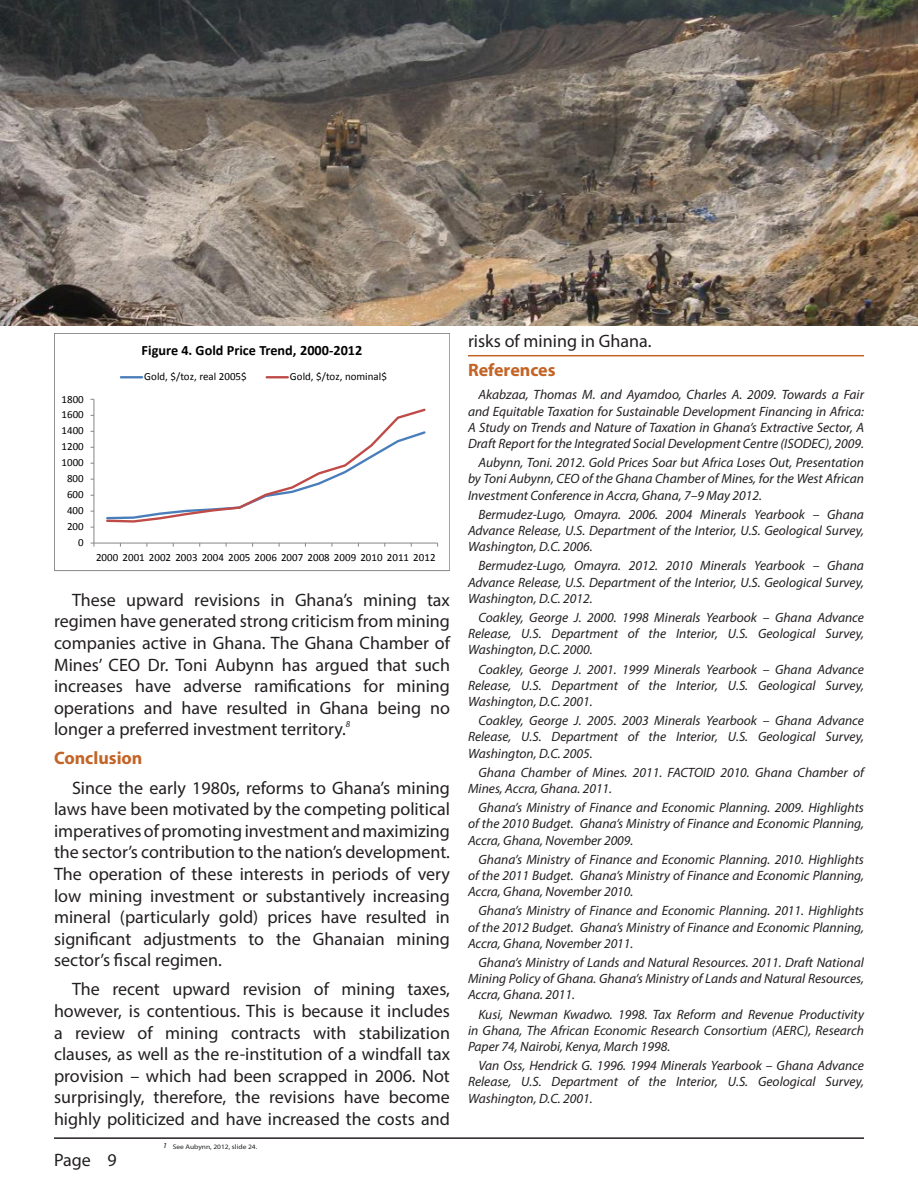
<style>
.page{position:relative;width:918px;height:1188px;background:#fff}
.page>*{position:absolute;margin:0;border:0;box-sizing:border-box;transform-origin:0 0}
.t1{font:18px/21.6px "Myriad Pro";color:#231f20;text-align:justify}
.t2{font:700 18px "Myriad Pro";color:#c36427}
.t3{font:700 14.25px "Calibri";color:#000}
.t4{font:italic 13.5px/16.2px "Myriad Pro";color:#231f20;text-align:justify}
.t5{font:10.95px "Calibri";color:#000}
.t6{font:italic 9px "Myriad Pro";color:#231f20}
.t7{font:italic 7.65px "Myriad Pro";color:#231f20;scale:1.17 1}
.t8{font:6.6px "Myriad Pro";color:#231f20;scale:1.13 1}
</style>
<div class="page">
<hr style="left:94px;top:399px;width:1px;height:144px;background:#868686">
<hr style="left:94px;top:543px;width:344px;height:1px;background:#868686">
<svg style="left:106px;top:408px;width:320px;height:115px"></svg>
<hr style="left:121px;top:376px;width:21px;height:2px;background:#4a7ebb">
<hr style="left:267px;top:376px;width:21px;height:2px;background:#be4b48">
<div style="left:54px;top:333px;width:396px;height:238px;border:1px solid #868686"></div>
<img style="left:0;top:1px;width:918px;height:325px">
<hr style="left:468px;top:355px;width:396px;height:1px;background:#c36427">
<hr style="left:54px;top:1137px;width:810px;height:2px;background:#231f20">
<p class="t5" style="left:62px;top:392px;width:24px">1800</p>
<p class="t5" style="left:62px;top:408px;width:24px">1600</p>
<p class="t5" style="left:62px;top:424px;width:24px">1400</p>
<p class="t5" style="left:62px;top:440px;width:24px">1200</p>
<p class="t5" style="left:62px;top:456px;width:24px">1000</p>
<p class="t5" style="left:67px;top:472px;width:18px">800</p>
<p class="t5" style="left:67px;top:488px;width:18px">600</p>
<p class="t5" style="left:67px;top:504px;width:18px">400</p>
<p class="t5" style="left:67px;top:520px;width:18px">200</p>
<p class="t5" style="left:78px;top:536px;width:7px">0</p>
<p class="t3" style="left:142px;top:341px;width:222px">Figure 4. Gold Price Trend, 2000-2012</p>
<p class="t5" style="left:144px;top:370px;width:104px">Gold, $/toz, real 2005$</p>
<p class="t5" style="left:290px;top:370px;width:99px">Gold, $/toz, nominal$</p>
<p class="t5" style="left:96px;top:550px;width:341px">2000 2001 2002 2003 2004 2005 2006 2007 2008 2009 2010 2011 2012</p>
<p class="t1" style="left:54px;top:589px;width:398px;text-indent:18px">These upward revisions in Ghana’s mining tax regimen have generated strong criticism from mining companies active in Ghana. The Ghana Chamber of Mines’ CEO Dr. Toni Aubynn has argued that such increases have adverse ramifications for mining operations and have resulted in Ghana being no longer a preferred investment territory.</p>
<p class="t2" style="left:54px;top:747px;width:90px">Conclusion</p>
<p class="t1" style="left:54px;top:776px;width:398px;text-indent:18px">Since the early 1980s, reforms to Ghana’s mining laws have been motivated by the competing political imperatives of promoting investment and maximizing the sector’s contribution to the nation’s development.<br>The operation of these interests in periods of very low mining investment or substantively increasing mineral (particularly gold) prices have resulted in significant adjustments to the Ghanaian mining sector’s fiscal regimen.</p>
<p class="t1" style="left:54px;top:978px;width:398px;text-indent:18px">The recent upward revision of mining taxes, however, is contentious. This is because it includes a review of mining contracts with stabilization clauses, as well as the re-institution of a windfall tax provision – which had been scrapped in 2006. Not surprisingly, therefore, the revisions have become highly politicized and have increased the costs and</p>
<p class="t6" style="left:346px;top:718px;width:6px">8</p>
<p class="t1" style="left:54px;top:1149px;width:38px">Page</p>
<p class="t1" style="left:107px;top:1149px;width:11px">9</p>
<p class="t7" style="left:163px;top:1141px;width:5px">1</p>
<p class="t8" style="left:173px;top:1143px;width:76px">See Aubynn, 2012, slide 24.</p>
<p class="t1" style="left:468px;top:329px;width:185px">risks of mining in Ghana.</p>
<p class="t2" style="left:468px;top:358px;width:89px">References</p>
<p class="t4" style="left:468px;top:386px;width:398px;text-indent:10px">Akabzaa, Thomas M. and Ayamdoo, Charles A. 2009. Towards a Fair and Equitable Taxation for Sustainable Development Financing in Africa:<br>A Study on Trends and Nature of Taxation in Ghana’s Extractive Sector, A Draft Report for the Integrated Social Development Centre (ISODEC), 2009.</p>
<p class="t4" style="left:468px;top:454px;width:398px;text-indent:10px">Aubynn, Toni. 2012. Gold Prices Soar but Africa Loses Out, Presentation by Toni Aubynn, CEO of the Ghana Chamber of Mines, for the West African Investment Conference in Accra, Ghana, 7–9 May 2012.</p>
<p class="t4" style="left:468px;top:506px;width:398px;text-indent:10px">Bermudez-Lugo, Omayra. 2006. 2004 Minerals Yearbook – Ghana Advance Release, U.S. Department of the Interior, U.S. Geological Survey, Washington, D.C. 2006.</p>
<p class="t4" style="left:468px;top:557px;width:398px;text-indent:10px">Bermudez-Lugo, Omayra. 2012. 2010 Minerals Yearbook – Ghana Advance Release, U.S. Department of the Interior, U.S. Geological Survey, Washington, D.C. 2012.</p>
<p class="t4" style="left:468px;top:609px;width:398px;text-indent:10px">Coakley, George J. 2000. 1998 Minerals Yearbook – Ghana Advance Release, U.S. Department of the Interior, U.S. Geological Survey, Washington, D.C. 2000.</p>
<p class="t4" style="left:468px;top:661px;width:398px;text-indent:10px">Coakley, George J. 2001. 1999 Minerals Yearbook – Ghana Advance Release, U.S. Department of the Interior, U.S. Geological Survey, Washington, D.C. 2001.</p>
<p class="t4" style="left:468px;top:712px;width:398px;text-indent:10px">Coakley, George J. 2005. 2003 Minerals Yearbook – Ghana Advance Release, U.S. Department of the Interior, U.S. Geological Survey, Washington, D.C. 2005.</p>
<p class="t4" style="left:468px;top:764px;width:397px;text-indent:10px">Ghana Chamber of Mines. 2011. FACTOID 2010. Ghana Chamber of<br>Mines, Accra, Ghana. 2011.</p>
<p class="t4" style="left:468px;top:799px;width:398px;text-indent:10px">Ghana’s Ministry of Finance and Economic Planning. 2009. Highlights of the 2010 Budget. Ghana’s Ministry of Finance and Economic Planning, Accra, Ghana, November 2009.</p>
<p class="t4" style="left:468px;top:851px;width:398px;text-indent:10px">Ghana’s Ministry of Finance and Economic Planning. 2010. Highlights of the 2011 Budget. Ghana’s Ministry of Finance and Economic Planning, Accra, Ghana, November 2010.</p>
<p class="t4" style="left:468px;top:902px;width:398px;text-indent:10px">Ghana’s Ministry of Finance and Economic Planning. 2011. Highlights of the 2012 Budget. Ghana’s Ministry of Finance and Economic Planning, Accra, Ghana, November 2011.</p>
<p class="t4" style="left:468px;top:954px;width:398px;text-indent:10px">Ghana’s Ministry of Lands and Natural Resources. 2011. Draft National Mining Policy of Ghana. Ghana’s Ministry of Lands and Natural Resources, Accra, Ghana. 2011.</p>
<p class="t4" style="left:468px;top:1006px;width:398px;text-indent:10px">Kusi, Newman Kwadwo. 1998. Tax Reform and Revenue Productivity in Ghana, The African Economic Research Consortium (AERC), Research Paper 74, Nairobi, Kenya, March 1998.</p>
<p class="t4" style="left:468px;top:1057px;width:398px;text-indent:10px">Van Oss, Hendrick G. 1996. 1994 Minerals Yearbook – Ghana Advance Release, U.S. Department of the Interior, U.S. Geological Survey, Washington, D.C. 2001.</p>
</div>
